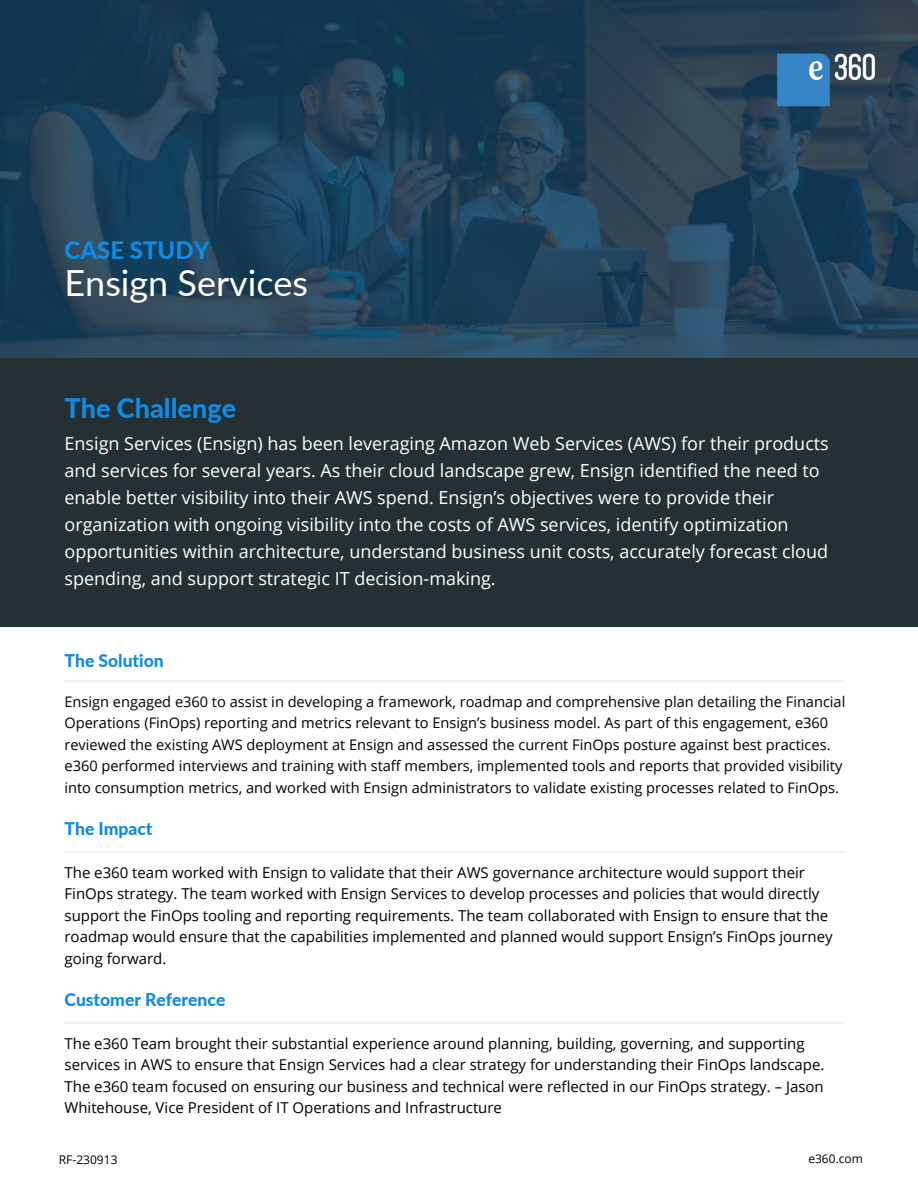
<style>
.page{position:relative;width:918px;height:1188px;background:#fff}
.page>*{position:absolute;margin:0;border:0;box-sizing:border-box;transform-origin:0 0}
.t1{font:36px "Lato";color:#fff}
.t2{font:800 27px "Lato";color:#0e8be5}
.t3{font:800 24px "Lato";color:#0e8be5}
.t4{font:18px/27px "Open Sans";color:#fff}
.t5{font:800 17.55px "Lato";color:#0e8be5}
.t6{font:15px/21.3px "Open Sans";color:#000}
.t7{font:14.55px/21.3px "Open Sans";color:#000}
.t8{font:12px "Open Sans";color:#000}
</style>
<div class="page">
<div style="left:0;top:337px;width:918px;height:289px;background:#253035"></div>
<svg style="left:0;top:0;width:918px;height:357px;background:#204158"></svg>
<img style="left:772px;top:48px;width:109px;height:63px">
<hr style="left:65px;top:680px;width:779px;height:2px;background:#f1f1f1">
<hr style="left:65px;top:851px;width:779px;height:2px;background:#f1f1f1">
<hr style="left:65px;top:1022px;width:779px;height:2px;background:#f1f1f1">
<p class="t3" style="left:65px;top:235px;width:146px">CASE STUDY</p>
<p class="t1" style="left:65px;top:260px;width:245px">Ensign Services</p>
<p class="t2" style="left:65px;top:392px;width:173px">The Challenge</p>
<p class="t4" style="left:65px;top:429px;width:766px">Ensign Services (Ensign) has been leveraging Amazon Web Services (AWS) for their products and services for several years. As their cloud landscape grew, Ensign identified the need to enable better visibility into their AWS spend. Ensign’s objectives were to provide their organization with ongoing visibility into the costs of AWS services, identify optimization opportunities within architecture, understand business unit costs, accurately forecast cloud spending, and support strategic IT decision-making.</p>
<p class="t5" style="left:65px;top:649px;width:101px">The Solution</p>
<p class="t7" style="left:65px;top:691px;width:782px">Ensign engaged e360 to assist in developing a framework, roadmap and comprehensive plan detailing the Financial Operations (FinOps) reporting and metrics relevant to Ensign’s business model. As part of this engagement, e360 reviewed the existing AWS deployment at Ensign and assessed the current FinOps posture against best practices. e360 performed interviews and training with staff members, implemented tools and reports that provided visibility into consumption metrics, and worked with Ensign administrators to validate existing processes related to FinOps.</p>
<p class="t5" style="left:65px;top:818px;width:90px">The Impact</p>
<p class="t6" style="left:65px;top:862px;width:770px">The e360 team worked with Ensign to validate that their AWS governance architecture would support their FinOps strategy. The team worked with Ensign Services to develop processes and policies that would directly support the FinOps tooling and reporting requirements. The team collaborated with Ensign to ensure that the roadmap would ensure that the capabilities implemented and planned would support Ensign’s FinOps journey going forward.</p>
<p class="t5" style="left:65px;top:989px;width:162px">Customer Reference</p>
<p class="t6" style="left:65px;top:1032px;width:761px">The e360 Team brought their substantial experience around planning, building, governing, and supporting services in AWS to ensure that Ensign Services had a clear strategy for understanding their FinOps landscape.<br>The e360 team focused on ensuring our business and technical were reflected in our FinOps strategy. – Jason Whitehouse, Vice President of IT Operations and Infrastructure</p>
<p class="t8" style="left:59px;top:1152px;width:60px">RF-230913</p>
<p class="t8" style="left:808px;top:1151px;width:56px">e360.com</p>
</div>
